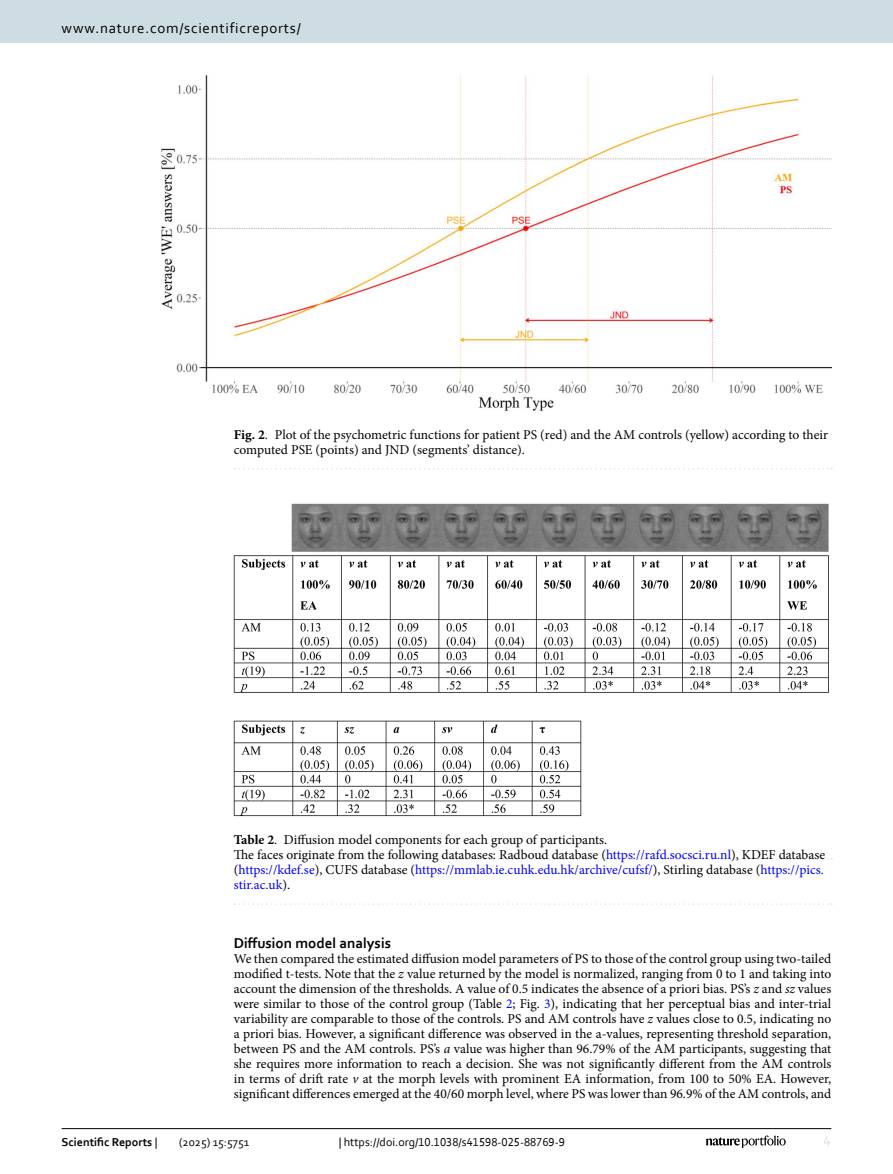
<style>
.page{position:relative;width:893px;height:1174px;background:#fff}
.page>*{position:absolute;margin:0;border:0;box-sizing:border-box;transform-origin:0 0}
.t1{font:15px "Corbel";letter-spacing:.05em;color:#000}
.Head_2{font:700 15px "Corbel";color:#000}
.t2{font:15px "Corbel";color:#d9e4eb}
.Body_Text{font:13.5px/15px "Minion Pro";letter-spacing:-.005em;color:#000;text-align:justify}
.Figure_Caption{font:13.5px/15px "Minion Pro";color:#000;text-align:justify}
.t3{font:12px "Corbel";color:#000}
.t4{font:700 12px "Corbel";color:#000}
.s1{font-weight:700}
.s2{color:#00f}
.s3{font-style:italic}
.s4{font-weight:400}
</style>
<div class="page">
<img style="left:234px;top:503px;width:595px;height:313px">
<svg style="left:235px;top:858px;width:597px;height:2px"></svg>
<svg style="left:235px;top:903px;width:597px;height:2px"></svg>
<img style="left:162px;top:76px;width:669px;height:335px">
<svg style="left:235px;top:468px;width:597px;height:1px"></svg>
<hr style="left:62px;top:1128px;width:769px;height:1px;background:#000">
<svg style="left:706px;top:1135px;width:80px;height:12px"></svg>
<div style="left:0;top:0;width:893px;height:43px;background:#cedde4"></div>
<p class="t1" style="left:62px;top:18px;width:241px">www.nature.com/scientificreports/</p>
<p class="Figure_Caption" style="left:234px;top:427px;width:596px"><span class="s1">Fig. 2</span>. Plot of the psychometric functions for patient PS (red) and the AM controls (yellow) according to their computed PSE (points) and JND (segments’ distance).</p>
<p class="Figure_Caption" style="left:234px;top:832px;width:375px"><span class="s1">Table 2</span>. Diffusion model components for each group of participants.</p>
<p class="Figure_Caption" style="left:234px;top:847px;width:593px">The faces originate from the following databases: Radboud database (<span class="s2">https://rafd.socsci.ru.nl</span>), KDEF database (<span class="s2">https://kdef.se</span>), CUFS database (<span class="s2">https://mmlab.ie.cuhk.edu.hk/archive/cufsf/</span>), Stirling database (<span class="s2">https://pics. stir.ac.uk</span>).</p>
<p class="Head_2" style="left:234px;top:933px;width:159px">Diffusion model analysis</p>
<p class="Body_Text" style="left:234px;top:951px;width:599px">We then compared the estimated diffusion model parameters of PS to those of the control group using two-tailed modified t-tests. Note that the <span class="s3">z</span> value returned by the model is normalized, ranging from 0 to 1 and taking into account the dimension of the thresholds. A value of 0.5 indicates the absence of a priori bias. PS’s <span class="s3">z</span> and <span class="s3">sz</span> values were similar to those of the control group (Table <span class="s2">2</span>; Fig. <span class="s2">3</span>), indicating that her perceptual bias and inter-trial variability are comparable to those of the controls. PS and AM controls have <span class="s3">z</span> values close to 0.5, indicating no a priori bias. However, a significant difference was observed in the a-values, representing threshold separation, between PS and the AM controls. PS’s <span class="s3">a</span> value was higher than 96.79% of the AM participants, suggesting that she requires more information to reach a decision. She was not significantly different from the AM controls in terms of drift rate <span class="s3">v</span> at the morph levels with prominent EA information, from 100 to 50% EA. However, significant differences emerged at the 40/60 morph level, where PS was lower than 96.9% of the AM controls, and</p>
<p class="t4" style="left:62px;top:1134px;width:97px">Scientific Reports <span class="s4">|</span></p>
<p class="t3" style="left:179px;top:1134px;width:72px">(2025) 15:5751</p>
<p class="t3" style="left:339px;top:1134px;width:228px">| https://doi.org/10.1038/s41598-025-88769-9</p>
<p class="t2" style="left:824px;top:1132px;width:9px">4</p>
</div>
